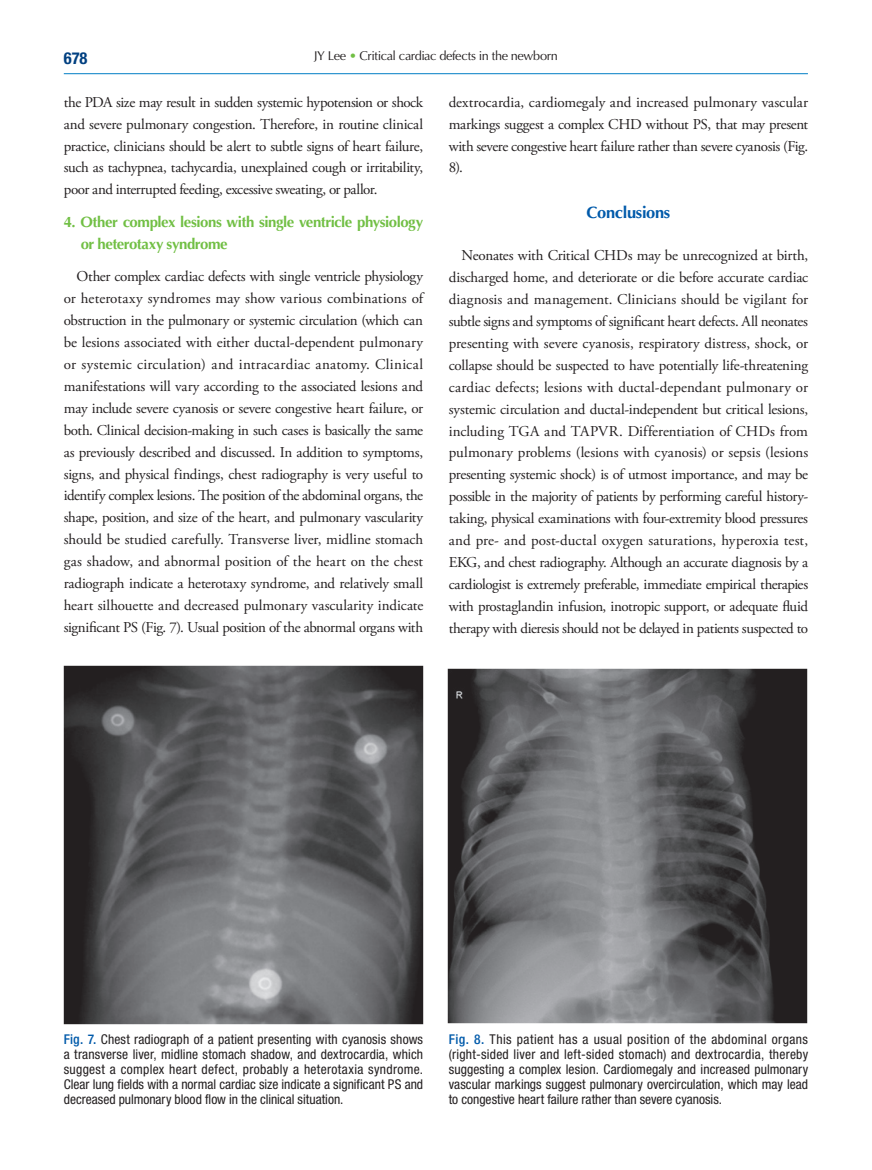
<style>
.page{position:relative;width:872px;height:1170px;background:#fff}
.page>*{position:absolute;margin:0;border:0;box-sizing:border-box;transform-origin:0 0}
.t1{font:700 16.5px "Optima LT Std";letter-spacing:-.02em;color:#015aaa}
.t2{font:700 condensed 16.5px "Helvetica Neue";color:#014081}
.t3{font:15px/21.9px "Adobe Garamond Pro";letter-spacing:-.03em;color:#231f20;text-align:justify}
.t4{font:700 15px/21.9px "Optima LT Std";letter-spacing:-.03em;color:#71bf44}
.t5{font:condensed 13.5px/15px "Helvetica Neue";color:#231f20;text-align:justify}
.t6{font:12.75px "Optima LT Std";letter-spacing:-.03em;color:#231f20}
.s1{color:#71bf44}
.s2{font-weight:500;color:#015aaa}
</style>
<div class="page">
<hr style="left:64px;top:73px;width:744px;height:1px;background:#007ec5">
<img style="left:64px;top:665px;width:359px;height:359px">
<img style="left:448px;top:668px;width:359px;height:355px">
<p class="t2" style="left:64px;top:48px;width:25px">678</p>
<p class="t6" style="left:314px;top:49px;width:245px">JY Lee <span class="s1">•</span> Critical cardiac defects in the newborn</p>
<p class="t3" style="left:64px;top:91px;width:361px">the PDA size may result in sudden systemic hypotension or shock and severe pulmonary congestion. Therefore, in routine clinical practice, clinicians should be alert to subtle signs of heart failure, such as tachypnea, tachycardia, unexplained cough or irritability, poor and interrupted feeding, excessive sweating, or pallor.</p>
<p class="t4" style="left:81px;top:211px;width:344px;text-indent:-17px">4. Other complex lesions with single ventricle physiology or heterotaxy syndrome</p>
<p class="t3" style="left:64px;top:266px;width:361px;text-indent:13px">Other complex cardiac defects with single ventricle physiology or heterotaxy syndromes may show various combinations of obstruction in the pulmonary or systemic circulation (which can be lesions associated with either ductal-dependent pulmonary or systemic circulation) and intracardiac anatomy. Clinical manifestations will vary according to the associated lesions and may include severe cyanosis or severe congestive heart failure, or both. Clinical decision-making in such cases is basically the same as previously described and discussed. In addition to symptoms, signs, and physical findings, chest radiography is very useful to identify complex lesions. The position of the abdominal organs, the shape, position, and size of the heart, and pulmonary vascularity should be studied carefully. Transverse liver, midline stomach gas shadow, and abnormal position of the heart on the chest radiograph indicate a heterotaxy syndrome, and relatively small heart silhouette and decreased pulmonary vascularity indicate significant PS (Fig. 7). Usual position of the abnormal organs with</p>
<p class="t3" style="left:449px;top:91px;width:361px">dextrocardia, cardiomegaly and increased pulmonary vascular markings suggest a complex CHD without PS, that may present with severe congestive heart failure rather than severe cyanosis (Fig.<br>8).</p>
<p class="t1" style="left:586px;top:202px;width:85px">Conclusions</p>
<p class="t3" style="left:449px;top:245px;width:361px;text-indent:13px">Neonates with Critical CHDs may be unrecognized at birth, discharged home, and deteriorate or die before accurate cardiac diagnosis and management. Clinicians should be vigilant for subtle signs and symptoms of significant heart defects. All neonates presenting with severe cyanosis, respiratory distress, shock, or collapse should be suspected to have potentially life-threatening cardiac defects; lesions with ductal-dependant pulmonary or systemic circulation and ductal-independent but critical lesions, including TGA and TAPVR. Differentiation of CHDs from pulmonary problems (lesions with cyanosis) or sepsis (lesions presenting systemic shock) is of utmost importance, and may be possible in the majority of patients by performing careful history&shy;taking, physical examinations with four-extremity blood pressures and pre- and post-ductal oxygen saturations, hyperoxia test, EKG, and chest radiography. Although an accurate diagnosis by a cardiologist is extremely preferable, immediate empirical therapies with prostaglandin infusion, inotropic support, or adequate fluid therapy with dieresis should not be delayed in patients suspected to</p>
<p class="t5" style="left:64px;top:1031px;width:361px"><span class="s2">Fig. 7.</span> Chest radiograph of a patient presenting with cyanosis shows a transverse liver, midline stomach shadow, and dextrocardia, which suggest a complex heart defect, probably a heterotaxia syndrome.<br>Clear lung fields with a normal cardiac size indicate a significant PS and decreased pulmonary blood flow in the clinical situation.</p>
<p class="t5" style="left:449px;top:1031px;width:361px"><span class="s2">Fig. 8.</span> This patient has a usual position of the abdominal organs (right-sided liver and left-sided stomach) and dextrocardia, thereby suggesting a complex lesion. Cardiomegaly and increased pulmonary vascular markings suggest pulmonary overcirculation, which may lead to congestive heart failure rather than severe cyanosis.</p>
</div>
